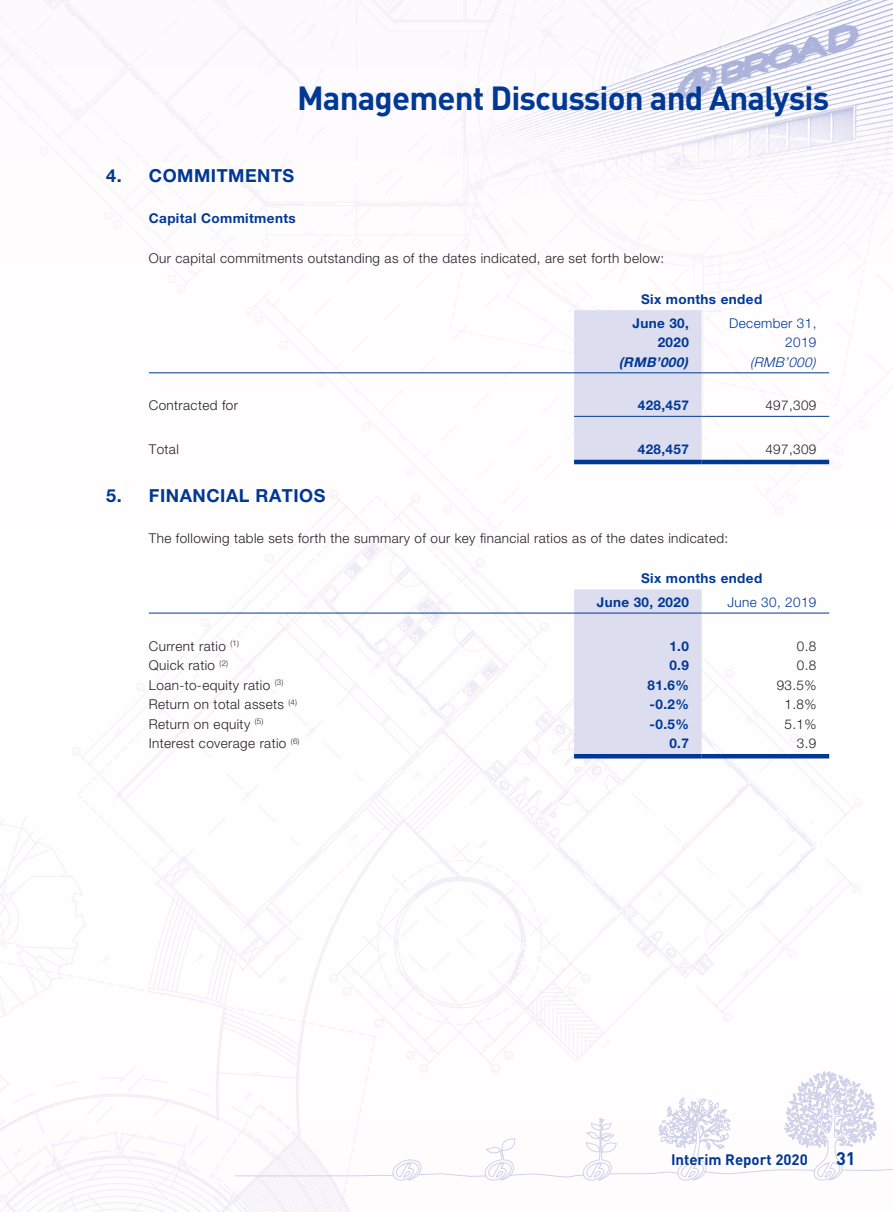
<style>
.page{position:relative;width:893px;height:1212px;background:#fff}
.page>*{position:absolute;margin:0;border:0;box-sizing:border-box;transform-origin:0 0}
.t1{font:700 33px "DIN";letter-spacing:-.025em;color:#003894}
._01_Heading_1{font:700 18px "Helvetica Neue LT Std";letter-spacing:.03em;color:#003894}
.t2{font:700 18px "DIN";color:#003894}
.t3{font:700 15px "DIN";color:#003894}
._50_Table_Body{font:300 13.5px "Helvetica Neue LT Std";letter-spacing:.03em;color:#231f20}
._00_Body_text{font:300 13.5px "Helvetica Neue LT Std";letter-spacing:.03em;color:#231f20}
._50_Table_Body-2{font:700 13.5px "Helvetica Neue LT Std";letter-spacing:.03em;color:#003894}
._50_Table_Body-3{font:300 13.5px/19.5px "Helvetica Neue LT Std";letter-spacing:.03em;color:#003894;text-align:right}
._02_Heading_2{font:700 13.5px "Helvetica Neue LT Std";letter-spacing:.03em;color:#003894}
._50_Table_Body-4{font:italic 700 13.5px "Helvetica Neue LT Std";color:#003894}
._50_Table_Body-5{font:italic 300 13.5px "Helvetica Neue LT Std";color:#003894}
</style>
<div class="page">
<img style="left:0;top:0;width:893px;height:1212px">
<svg style="left:235px;top:1174px;width:155px;height:2px"></svg>
<svg style="left:876px;top:1098px;width:17px;height:82px"></svg>
<svg style="left:390px;top:1071px;width:486px;height:109px"></svg>
<div style="left:574px;top:310px;width:128px;height:150px;background:#dcddef"></div>
<hr style="left:149px;top:372px;width:425px;height:1px;background:#003894">
<hr style="left:574px;top:372px;width:128px;height:1px;background:#003894">
<hr style="left:702px;top:372px;width:127px;height:1px;background:#003894">
<hr style="left:574px;top:416px;width:128px;height:1px;background:#003894">
<hr style="left:702px;top:416px;width:127px;height:1px;background:#003894">
<hr style="left:574px;top:460px;width:128px;height:4px;background:#003894">
<hr style="left:702px;top:460px;width:127px;height:4px;background:#003894">
<div style="left:574px;top:589px;width:128px;height:165px;background:#dcddef"></div>
<hr style="left:149px;top:613px;width:425px;height:1px;background:#003894">
<hr style="left:574px;top:613px;width:128px;height:1px;background:#003894">
<hr style="left:702px;top:613px;width:127px;height:1px;background:#003894">
<hr style="left:574px;top:754px;width:128px;height:4px;background:#003894">
<hr style="left:702px;top:754px;width:127px;height:4px;background:#003894">
<h1 class="t1" style="left:297px;top:76px;width:534px">Management Discussion and Analysis</h1>
<p class="_01_Heading_1" style="left:106px;top:164px;width:189px">4. COMMITMENTS</p>
<p class="_02_Heading_2" style="left:149px;top:209px;width:148px">Capital Commitments</p>
<p class="_00_Body_text" style="left:149px;top:250px;width:517px">Our capital commitments outstanding as of the dates indicated, are set forth below:</p>
<p class="_50_Table_Body-2" style="left:641px;top:291px;width:123px">Six months ended</p>
<p class="_50_Table_Body-2" style="left:632px;top:315px;width:58px">June 30,</p>
<p class="_50_Table_Body-2" style="left:658px;top:334px;width:33px">2020</p>
<p class="_50_Table_Body-3" style="left:729px;top:313px;width:89px">December 31,<br>2019</p>
<p class="_50_Table_Body-4" style="left:619px;top:354px;width:70px">(RMB’000)</p>
<p class="_50_Table_Body-5" style="left:750px;top:354px;width:67px">(RMB’000)</p>
<p class="_50_Table_Body" style="left:149px;top:397px;width:91px">Contracted for</p>
<p class="_50_Table_Body-2" style="left:638px;top:397px;width:53px">428,457</p>
<p class="_50_Table_Body" style="left:765px;top:397px;width:53px">497,309</p>
<p class="_50_Table_Body" style="left:149px;top:441px;width:32px">Total</p>
<p class="_50_Table_Body-2" style="left:638px;top:441px;width:53px">428,457</p>
<p class="_50_Table_Body" style="left:765px;top:441px;width:53px">497,309</p>
<p class="_01_Heading_1" style="left:106px;top:484px;width:221px">5. FINANCIAL RATIOS</p>
<p class="_00_Body_text" style="left:149px;top:530px;width:581px">The following table sets forth the summary of our key financial ratios as of the dates indicated:</p>
<p class="_50_Table_Body-2" style="left:641px;top:570px;width:123px">Six months ended</p>
<p class="_50_Table_Body-2" style="left:597px;top:594px;width:94px">June 30, 2020</p>
<p class="_50_Table_Body-3" style="left:727px;top:592px;width:91px">June 30, 2019</p>
<p class="_50_Table_Body" style="left:149px;top:638px;width:92px">Current ratio <sup>(1)</sup></p>
<p class="_50_Table_Body-2" style="left:669px;top:637px;width:21px">1.0</p>
<p class="_50_Table_Body" style="left:797px;top:638px;width:21px">0.8</p>
<p class="_50_Table_Body" style="left:149px;top:657px;width:81px">Quick ratio <sup>(2)</sup></p>
<p class="_50_Table_Body-2" style="left:669px;top:657px;width:21px">0.9</p>
<p class="_50_Table_Body" style="left:797px;top:657px;width:21px">0.8</p>
<p class="_50_Table_Body" style="left:149px;top:677px;width:136px">Loan-to-equity ratio <sup>(3)</sup></p>
<p class="_50_Table_Body-2" style="left:648px;top:676px;width:43px">81.6%</p>
<p class="_50_Table_Body" style="left:777px;top:677px;width:41px">93.5%</p>
<p class="_50_Table_Body" style="left:149px;top:696px;width:150px">Return on total assets <sup>(4)</sup></p>
<p class="_50_Table_Body-2" style="left:650px;top:696px;width:41px">-0.2%</p>
<p class="_50_Table_Body" style="left:784px;top:696px;width:33px">1.8%</p>
<p class="_50_Table_Body" style="left:149px;top:716px;width:116px">Return on equity <sup>(5)</sup></p>
<p class="_50_Table_Body-2" style="left:650px;top:715px;width:41px">-0.5%</p>
<p class="_50_Table_Body" style="left:784px;top:716px;width:33px">5.1%</p>
<p class="_50_Table_Body" style="left:149px;top:735px;width:152px">Interest coverage ratio <sup>(6)</sup></p>
<p class="_50_Table_Body-2" style="left:669px;top:735px;width:21px">0.7</p>
<p class="_50_Table_Body" style="left:797px;top:735px;width:21px">3.9</p>
<p class="t3" style="left:671px;top:1149px;width:138px">Interim Report 2020</p>
<h2 class="t2" style="left:836px;top:1146px;width:21px">31</h2>
</div>
